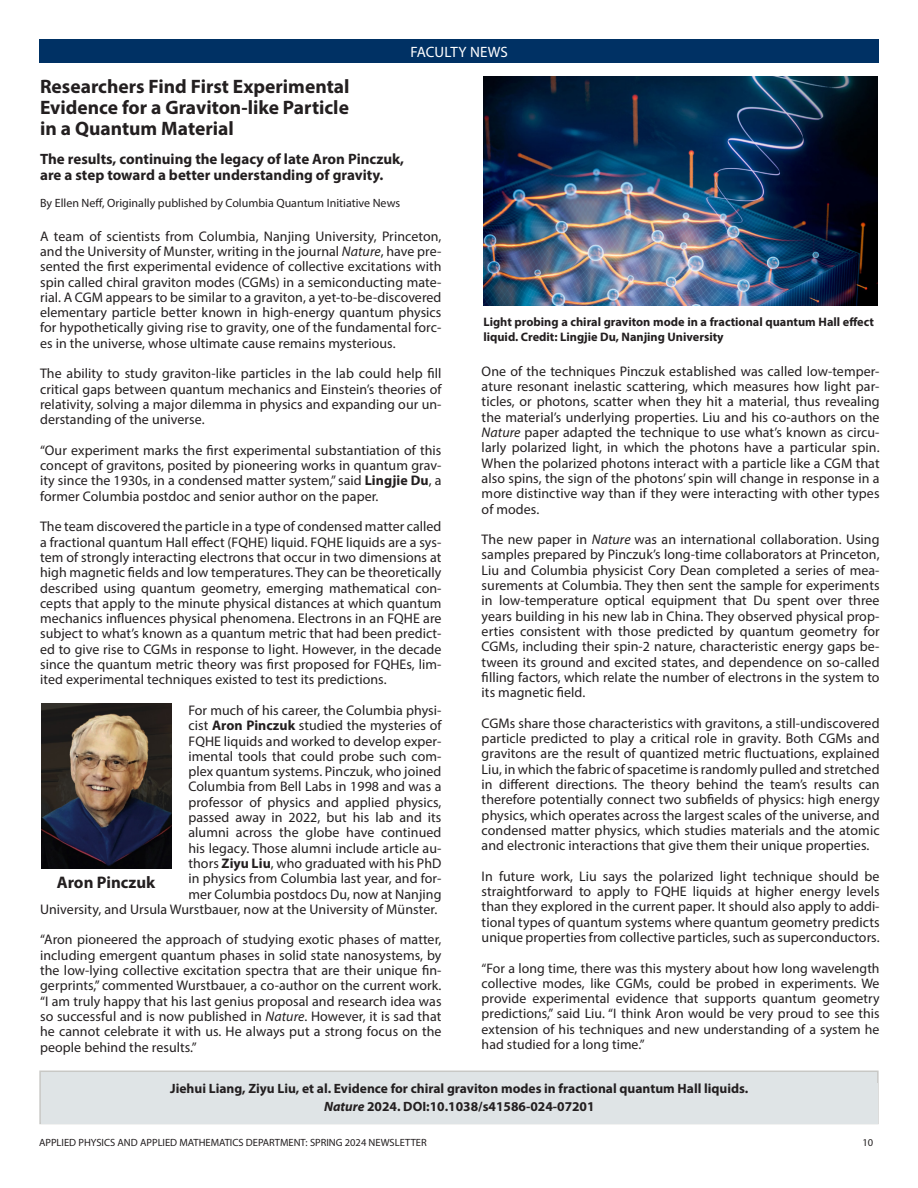
<style>
.page{position:relative;width:918px;height:1188px;background:#fff}
.page>*{position:absolute;margin:0;border:0;box-sizing:border-box;transform-origin:0 0}
.t1{font:700 19.5px "Myriad Pro";color:#231f20}
.t2{font:700 16.8px "Myriad Pro";color:#231f20}
.t3{font:700 15px "Myriad Pro";color:#231f20}
.t4{font:15px "Myriad Pro";letter-spacing:.01em;color:#fff}
.t5{font:13.95px/15.3px "Myriad Pro";letter-spacing:.005em;color:#231f20;text-align:justify}
.t6{font:13.8px/15.3px "Myriad Pro";letter-spacing:.005em;color:#231f20;text-align:justify}
.t7{font:700 13.5px "Myriad Pro";color:#231f20}
.t8{font:700 12.3px/14.7px "Myriad Pro";color:#231f20}
.t9{font:12px "Myriad Pro";color:#231f20}
.t10{font:10.5px "Myriad Pro";color:#231f20}
.s1{font-style:italic}
.s2{font-weight:700}
</style>
<div class="page">
<div style="left:39px;top:39px;width:840px;height:23px;background:#003164"></div>
<div style="left:39px;top:1071px;width:840px;height:53px;background:#dfe4e6;border:2px solid #c8c8c5"></div>
<div style="left:41px;top:1083px;width:837px;height:40px;background:#dfe4e6"></div>
<img style="left:483px;top:77px;width:395px;height:229px">
<img style="left:41px;top:704px;width:131px;height:165px">
<p class="t4" style="left:410px;top:42px;width:99px">FACULTY NEWS</p>
<p class="t1" style="left:40px;top:74px;width:311px">Researchers Find First Experimental</p>
<p class="t1" style="left:40px;top:95px;width:310px">Evidence for a Graviton-like Particle</p>
<p class="t1" style="left:40px;top:116px;width:195px">in a Quantum Material</p>
<p class="t3" style="left:40px;top:149px;width:366px">The results, continuing the legacy of late Aron Pinczuk,</p>
<p class="t3" style="left:40px;top:165px;width:345px">are a step toward a better understanding of gravity.</p>
<p class="t9" style="left:40px;top:196px;width:362px">By Ellen Neff, Originally published by Columbia Quantum Initiative News</p>
<p class="t5" style="left:40px;top:228px;width:403px">A team of scientists from Columbia, Nanjing University, Princeton, and the University of Munster, writing in the journal <span class="s1">Nature</span>, have pre&shy;sented the first experimental evidence of collective excitations with spin called chiral graviton modes (CGMs) in a semiconducting mate&shy;rial. A CGM appears to be similar to a graviton, a yet-to-be-discovered elementary particle better known in high-energy quantum physics for hypothetically giving rise to gravity, one of the fundamental forc&shy;es in the universe, whose ultimate cause remains mysterious.</p>
<p class="t5" style="left:40px;top:366px;width:403px">The ability to study graviton-like particles in the lab could help fill critical gaps between quantum mechanics and Einstein’s theories of relativity, solving a major dilemma in physics and expanding our un&shy;derstanding of the universe.</p>
<p class="t5" style="left:40px;top:442px;width:403px">“Our experiment marks the first experimental substantiation of this concept of gravitons, posited by pioneering works in quantum grav&shy;ity since the 1930s, in a condensed matter system,” said <span class="s2">Lingjie Du</span>, a former Columbia postdoc and senior author on the paper.</p>
<p class="t5" style="left:40px;top:519px;width:403px">The team discovered the particle in a type of condensed matter called a fractional quantum Hall effect (FQHE) liquid. FQHE liquids are a sys&shy;tem of strongly interacting electrons that occur in two dimensions at high magnetic fields and low temperatures. They can be theoretically described using quantum geometry, emerging mathematical con&shy;cepts that apply to the minute physical distances at which quantum mechanics influences physical phenomena. Electrons in an FQHE are subject to what’s known as a quantum metric that had been predict&shy;ed to give rise to CGMs in response to light. However, in the decade since the quantum metric theory was first proposed for FQHEs, lim&shy;ited experimental techniques existed to test its predictions.</p>
<p class="t5" style="left:188px;top:702px;width:255px">For much of his career, the Columbia physi-</p>
<p class="t5" style="left:188px;top:718px;width:255px">cist <span class="s2">Aron Pinczuk</span> studied the mysteries of</p>
<p class="t5" style="left:188px;top:733px;width:255px">FQHE liquids and worked to develop exper-</p>
<p class="t5" style="left:188px;top:748px;width:255px">imental tools that could probe such com-</p>
<p class="t5" style="left:188px;top:764px;width:254px">plex quantum systems. Pinczuk, who joined</p>
<p class="t5" style="left:188px;top:779px;width:255px">Columbia from Bell Labs in 1998 and was a</p>
<p class="t5" style="left:188px;top:794px;width:254px">professor of physics and applied physics,</p>
<p class="t5" style="left:188px;top:809px;width:255px">passed away in 2022, but his lab and its</p>
<p class="t5" style="left:188px;top:825px;width:254px">alumni across the globe have continued</p>
<p class="t5" style="left:188px;top:840px;width:255px">his legacy. Those alumni include article au-</p>
<p class="t5" style="left:188px;top:855px;width:255px">thors <span class="s2">Ziyu Liu</span>, who graduated with his PhD</p>
<p class="t5" style="left:188px;top:871px;width:255px">in physics from Columbia last year, and for-</p>
<p class="t5" style="left:188px;top:886px;width:255px">mer Columbia postdocs Du, now at Nanjing</p>
<p class="t5" style="left:40px;top:901px;width:399px">University, and Ursula Wurstbauer, now at the University of Münster.</p>
<p class="t5" style="left:40px;top:932px;width:403px">“Aron pioneered the approach of studying exotic phases of matter, including emergent quantum phases in solid state nanosystems, by the low-lying collective excitation spectra that are their unique fin&shy;gerprints,” commented Wurstbauer, a co-author on the current work. “I am truly happy that his last genius proposal and research idea was so successful and is now published in <span class="s1">Nature</span>. However, it is sad that he cannot celebrate it with us. He always put a strong focus on the people behind the results.”</p>
<p class="t7" style="left:170px;top:1080px;width:580px">Jiehui Liang, Ziyu Liu, et al. Evidence for chiral graviton modes in fractional quantum Hall liquids.</p>
<p class="t7" style="left:324px;top:1098px;width:272px"><span class="s1">Nature</span> 2024. DOI:10.1038/s41586-024-07201</p>
<p class="t8" style="left:483px;top:314px;width:392px">Light probing a chiral graviton mode in a fractional quantum Hall effect liquid. Credit: Lingjie Du, Nanjing University</p>
<p class="t5" style="left:482px;top:363px;width:399px">One of the techniques Pinczuk established was called low-temper&shy;ature resonant inelastic scattering, which measures how light par&shy;ticles, or photons, scatter when they hit a material, thus revealing the material’s underlying properties. Liu and his co-authors on the <span class="s1">Nature</span> paper adapted the technique to use what’s known as circu&shy;larly polarized light, in which the photons have a particular spin.<br>When the polarized photons interact with a particle like a CGM that also spins, the sign of the photons’ spin will change in response in a more distinctive way than if they were interacting with other types of modes.</p>
<p class="t5" style="left:482px;top:532px;width:399px">The new paper in <span class="s1">Nature</span> was an international collaboration. Using samples prepared by Pinczuk’s long-time collaborators at Princeton, Liu and Columbia physicist Cory Dean completed a series of mea&shy;surements at Columbia. They then sent the sample for experiments in low-temperature optical equipment that Du spent over three years building in his new lab in China. They observed physical prop&shy;erties consistent with those predicted by quantum geometry for CGMs, including their spin-2 nature, characteristic energy gaps be&shy;tween its ground and excited states, and dependence on so-called filling factors, which relate the number of electrons in the system to its magnetic field.</p>
<p class="t5" style="left:482px;top:715px;width:399px">CGMs share those characteristics with gravitons, a still-undiscovered particle predicted to play a critical role in gravity. Both CGMs and gravitons are the result of quantized metric fluctuations, explained Liu, in which the fabric of spacetime is randomly pulled and stretched in different directions. The theory behind the team’s results can therefore potentially connect two subfields of physics: high energy physics, which operates across the largest scales of the universe, and condensed matter physics, which studies materials and the atomic and electronic interactions that give them their unique properties.</p>
<p class="t5" style="left:482px;top:868px;width:399px">In future work, Liu says the polarized light technique should be straightforward to apply to FQHE liquids at higher energy levels than they explored in the current paper. It should also apply to addi&shy;tional types of quantum systems where quantum geometry predicts unique properties from collective particles, such as superconductors.</p>
<p class="t6" style="left:482px;top:960px;width:399px">“For a long time, there was this mystery about how long wavelength collective modes, like CGMs, could be probed in experiments. We provide experimental evidence that supports quantum geometry predictions,” said Liu. “I think Aron would be very proud to see this extension of his techniques and new understanding of a system he had studied for a long time.”</p>
<p class="t2" style="left:57px;top:872px;width:100px">Aron Pinczuk</p>
<p class="t10" style="left:39px;top:1136px;width:389px">APPLIED PHYSICS AND APPLIED MATHEMATICS DEPARTMENT: SPRING 2024 NEWSLETTER</p>
<p class="t10" style="left:862px;top:1136px;width:12px">10</p>
</div>
